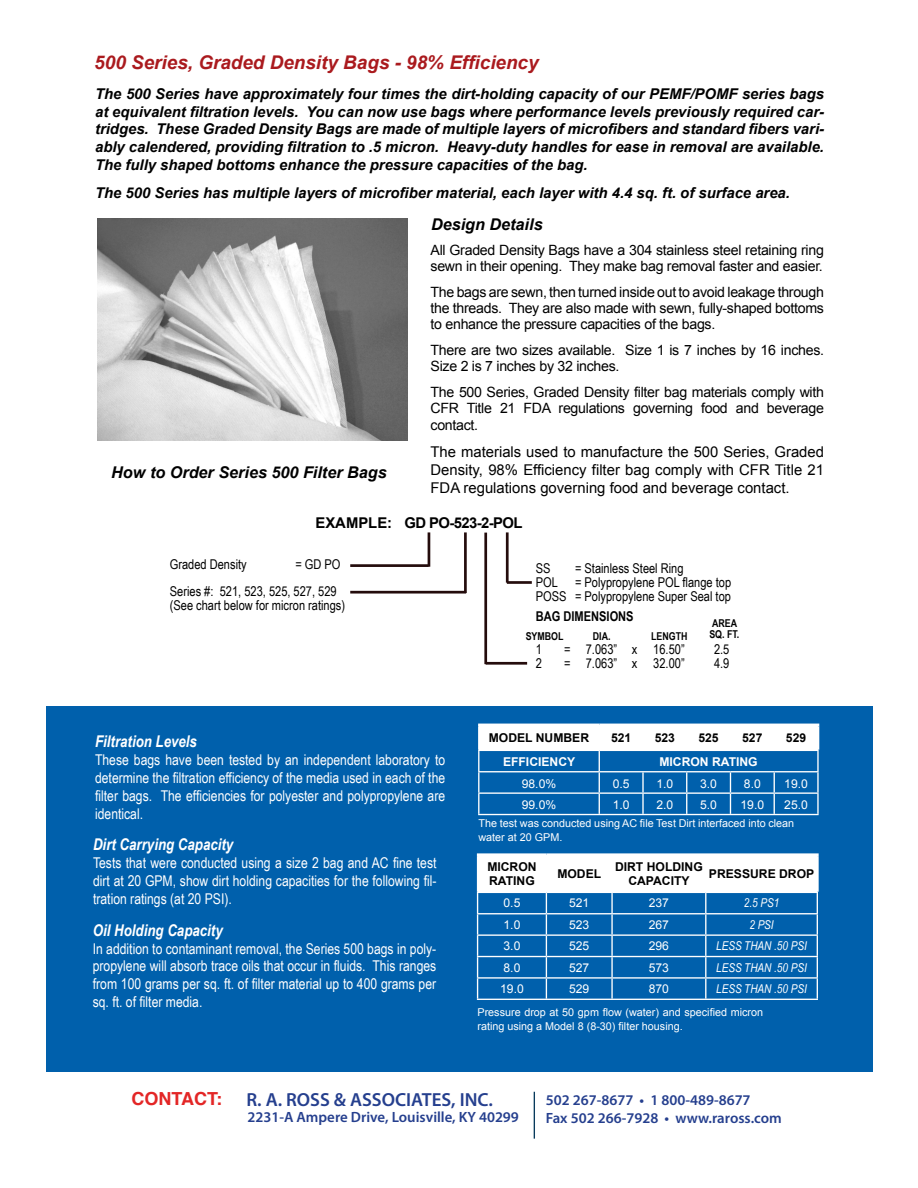
<style>
.page{position:relative;width:918px;height:1188px;background:#fff}
.page>*{position:absolute;margin:0;border:0;box-sizing:border-box;transform-origin:0 0}
.t1{font:italic 700 18.9px "Arial";color:#aa1a1e}
.t2{font:600 18.9px "Myriad Pro";color:#253f8e}
.t3{font:700 18px "Helvetica";color:#e32626}
.t4{font:italic 700 16.2px "Arial Narrow";color:#fff}
.t5{font:italic 700 16.2px "Arial";color:#000}
.t6{font:italic 700 14.85px/17.9px "Arial";color:#000;text-align:justify}
.t7{font:14.85px/17.9px "Arial Narrow";color:#fff;text-align:justify}
.t8{font:14.85px/17.9px "Arial";color:#000;text-align:justify}
.t9{font:600 14.85px "Myriad Pro";color:#253f8e}
.t10{font:700 14.85px "Arial";letter-spacing:-.02em;color:#000}
.t11{font:14.1px/16.2px "Arial";letter-spacing:-.02em;color:#000}
.t12{font:13.5px/26.2px "Arial Narrow";color:#000;text-align:right}
.t13{font:700 13.5px "Arial Narrow";color:#000}
.t14{font:12.15px "Arial";color:#fff}
.t15{font:700 12.15px/14.5px "Arial";color:#000}
.t16{font:italic 12.15px "Arial Narrow";color:#fff}
.t17{font:700 12.15px "Arial";color:#fff}
.t18{font:10.8px/13.5px "Arial";color:#fff}
.t19{font:700 10.8px/10.8px "Arial Narrow";color:#000}
</style>
<div class="page">
<hr style="left:534px;top:1092px;width:1px;height:47px;background:#083a5c">
<div style="left:46px;top:707px;width:827px;height:365px;background:#0060ac"></div>
<hr style="left:478px;top:724px;width:121px;height:2px;background:#fff">
<hr style="left:643px;top:724px;width:176px;height:2px;background:#fff">
<hr style="left:599px;top:724px;width:44px;height:2px;background:#fff">
<hr style="left:817px;top:726px;width:2px;height:24px;background:#fff">
<hr style="left:643px;top:750px;width:176px;height:1px;background:#fff">
<hr style="left:817px;top:751px;width:2px;height:20px;background:#fff">
<hr style="left:774px;top:771px;width:45px;height:1px;background:#fff">
<hr style="left:817px;top:772px;width:2px;height:20px;background:#fff">
<hr style="left:774px;top:792px;width:45px;height:2px;background:#fff">
<svg style="left:478px;top:725px;width:340px;height:89px"></svg>
<hr style="left:817px;top:794px;width:2px;height:20px;background:#fff">
<hr style="left:478px;top:814px;width:341px;height:1px;background:#fff">
<hr style="left:546px;top:853px;width:273px;height:3px;background:#fff">
<hr style="left:477px;top:853px;width:69px;height:3px;background:#fff">
<hr style="left:816px;top:856px;width:3px;height:36px;background:#fff">
<svg style="left:477px;top:856px;width:341px;height:143px"></svg>
<hr style="left:477px;top:999px;width:341px;height:1px;background:#fff">
<img style="left:97px;top:218px;width:311px;height:222px">
<hr style="left:506px;top:532px;width:3px;height:51px;background:#240c0c">
<hr style="left:507px;top:581px;width:25px;height:3px;background:#240c0c">
<hr style="left:484px;top:533px;width:3px;height:131px;background:#240c0c">
<hr style="left:486px;top:662px;width:41px;height:3px;background:#240c0c">
<hr style="left:428px;top:532px;width:2px;height:35px;background:#240c0c">
<hr style="left:350px;top:564px;width:79px;height:3px;background:#240c0c">
<hr style="left:464px;top:532px;width:3px;height:61px;background:#240c0c">
<hr style="left:350px;top:591px;width:116px;height:3px;background:#240c0c">
<p class="t1" style="left:94px;top:50px;width:446px">500 Series, Graded Density Bags - 98% Efficiency</p>
<p class="t6" style="left:95px;top:85px;width:731px">The 500 Series have approximately four times the dirt-holding capacity of our PEMF/POMF series bags at equivalent filtration levels. You can now use bags where performance levels previously required car&shy;tridges. These Graded Density Bags are made of multiple layers of microfibers and standard fibers vari&shy;ably calendered, providing filtration to .5 micron. Heavy-duty handles for ease in removal are available.<br>The fully shaped bottoms enhance the pressure capacities of the bag.</p>
<p class="t6" style="left:95px;top:184px;width:696px">The 500 Series has multiple layers of microfiber material, each layer with 4.4 sq. ft. of surface area.</p>
<p class="t5" style="left:111px;top:462px;width:277px">How to Order Series 500 Filter Bags</p>
<p class="t5" style="left:431px;top:214px;width:113px">Design Details</p>
<p class="t11" style="left:431px;top:242px;width:395px">All Graded Density Bags have a 304 stainless steel retaining ring sewn in their opening. They make bag removal faster and easier.</p>
<p class="t11" style="left:431px;top:284px;width:395px;text-align:justify">The bags are sewn, then turned inside out to avoid leakage through the threads. They are also made with sewn, fully-shaped bottoms to enhance the pressure capacities of the bags.</p>
<p class="t11" style="left:431px;top:342px;width:395px">There are two sizes available. Size 1 is 7 inches by 16 inches.<br>Size 2 is 7 inches by 32 inches.</p>
<p class="t11" style="left:431px;top:384px;width:395px;text-align:justify">The 500 Series, Graded Density filter bag materials comply with CFR Title 21 FDA regulations governing food and beverage contact.</p>
<p class="t8" style="left:431px;top:443px;width:395px">The materials used to manufacture the 500 Series, Graded Density, 98% Efficiency filter bag comply with CFR Title 21<br>FDA regulations governing food and beverage contact.</p>
<p class="t10" style="left:315px;top:513px;width:209px">EXAMPLE: GD PO-523-2-POL</p>
<p class="t12" style="left:170px;top:551px;width:172px">= GD PO<br>Series #: 521, 523, 525, 527, 529</p>
<p class="t12" style="left:170px;top:591px;width:177px">(See chart below for micron ratings)</p>
<p class="t12" style="left:170px;top:551px;width:78px">Graded Density</p>
<p class="t4" style="left:95px;top:729px;width:103px">Filtration Levels</p>
<p class="t7" style="left:95px;top:750px;width:352px">These bags have been tested by an independent laboratory to determine the filtration efficiency of the media used in each of the filter bags. The efficiencies for polyester and polypropylene are identical.</p>
<p class="t4" style="left:93px;top:832px;width:142px">Dirt Carrying Capacity</p>
<p class="t7" style="left:93px;top:853px;width:345px">Tests that were conducted using a size 2 bag and AC fine test dirt at 20 GPM, show dirt holding capacities for the following fil&shy;tration ratings (at 20 PSI).</p>
<p class="t4" style="left:93px;top:918px;width:131px">Oil Holding Capacity</p>
<p class="t7" style="left:93px;top:939px;width:345px">In addition to contaminant removal, the Series 500 bags in poly&shy;propylene will absorb trace oils that occur in fluids. This ranges from 100 grams per sq. ft. of filter material up to 400 grams per sq. ft. of filter media.</p>
<p class="t12" style="left:536px;top:554px;width:16px">SS</p>
<p class="t12" style="left:575px;top:554px;width:110px">= Stainless Steel Ring</p>
<p class="t12" style="left:536px;top:569px;width:24px">POL</p>
<p class="t12" style="left:536px;top:575px;width:197px;line-height:14.2px">= Polypropylene POL flange top<br>POSS = Polypropylene Super Seal top</p>
<p class="t13" style="left:536px;top:606px;width:99px">BAG DIMENSIONS</p>
<p class="t12" style="left:536px;top:635px;width:8px">1</p>
<p class="t12" style="left:564px;top:635px;width:122px">= 7.063” x 16.50”</p>
<p class="t12" style="left:714px;top:635px;width:17px">2.5</p>
<p class="t12" style="left:536px;top:650px;width:8px">2</p>
<p class="t12" style="left:564px;top:650px;width:122px">= 7.063” x 32.00”</p>
<p class="t12" style="left:714px;top:650px;width:17px">4.9</p>
<p class="t19" style="left:709px;top:618px;width:32px">AREA<br>SQ. FT.</p>
<p class="t19" style="left:526px;top:630px;width:39px">SYMBOL</p>
<p class="t19" style="left:593px;top:630px;width:19px">DIA.</p>
<p class="t19" style="left:651px;top:630px;width:38px">LENGTH</p>
<p class="t15" style="left:489px;top:731px;width:102px">MODEL NUMBER</p>
<p class="t15" style="left:611px;top:731px;width:22px">521</p>
<p class="t15" style="left:655px;top:731px;width:22px">523</p>
<p class="t15" style="left:698px;top:731px;width:22px">525</p>
<p class="t15" style="left:742px;top:731px;width:22px">527</p>
<p class="t15" style="left:786px;top:731px;width:22px">529</p>
<p class="t17" style="left:503px;top:754px;width:74px">EFFICIENCY</p>
<p class="t17" style="left:659px;top:754px;width:100px">MICRON RATING</p>
<p class="t14" style="left:522px;top:776px;width:36px">98.0%</p>
<p class="t14" style="left:613px;top:776px;width:18px">0.5</p>
<p class="t14" style="left:656px;top:776px;width:18px">1.0</p>
<p class="t14" style="left:700px;top:776px;width:18px">3.0</p>
<p class="t14" style="left:744px;top:776px;width:18px">8.0</p>
<p class="t14" style="left:784px;top:776px;width:25px">19.0</p>
<p class="t14" style="left:522px;top:797px;width:36px">99.0%</p>
<p class="t14" style="left:613px;top:797px;width:18px">1.0</p>
<p class="t14" style="left:656px;top:797px;width:18px">2.0</p>
<p class="t14" style="left:700px;top:797px;width:18px">5.0</p>
<p class="t14" style="left:741px;top:797px;width:25px">19.0</p>
<p class="t14" style="left:784px;top:797px;width:25px">25.0</p>
<p class="t18" style="left:478px;top:817px;width:317px">The test was conducted using AC file Test Dirt interfaced into clean water at 20 GPM.</p>
<p class="t15" style="left:487px;top:860px;width:51px">MICRON<br>RATING</p>
<p class="t15" style="left:557px;top:867px;width:45px">MODEL</p>
<p class="t15" style="left:615px;top:860px;width:89px;text-align:center">DIRT HOLDING<br>CAPACITY</p>
<p class="t15" style="left:709px;top:867px;width:107px">PRESSURE DROP</p>
<p class="t14" style="left:504px;top:895px;width:18px">0.5</p>
<p class="t14" style="left:569px;top:895px;width:22px">521</p>
<p class="t14" style="left:649px;top:895px;width:22px">237</p>
<p class="t16" style="left:744px;top:895px;width:37px">2.5 PS1</p>
<p class="t14" style="left:504px;top:917px;width:18px">1.0</p>
<p class="t14" style="left:569px;top:917px;width:22px">523</p>
<p class="t14" style="left:649px;top:917px;width:22px">267</p>
<p class="t16" style="left:749px;top:916px;width:26px">2 PSI</p>
<p class="t14" style="left:504px;top:938px;width:18px">3.0</p>
<p class="t14" style="left:569px;top:938px;width:22px">525</p>
<p class="t14" style="left:649px;top:938px;width:22px">296</p>
<p class="t16" style="left:716px;top:938px;width:92px">LESS THAN .50 PSI</p>
<p class="t14" style="left:504px;top:959px;width:18px">8.0</p>
<p class="t14" style="left:569px;top:959px;width:22px">527</p>
<p class="t14" style="left:649px;top:959px;width:22px">573</p>
<p class="t16" style="left:716px;top:959px;width:92px">LESS THAN .50 PSI</p>
<p class="t14" style="left:500px;top:981px;width:25px">19.0</p>
<p class="t14" style="left:569px;top:981px;width:22px">529</p>
<p class="t14" style="left:649px;top:981px;width:22px">870</p>
<p class="t16" style="left:716px;top:980px;width:92px">LESS THAN .50 PSI</p>
<p class="t18" style="left:477px;top:1006px;width:287px">Pressure drop at 50 gpm flow (water) and specified micron rating using a Model 8 (8-30) filter housing.</p>
<p class="t3" style="left:131px;top:1084px;width:92px">CONTACT:</p>
<p class="t2" style="left:247px;top:1088px;width:248px">R. A. ROSS &amp; ASSOCIATES, INC.</p>
<p class="t9" style="left:247px;top:1108px;width:273px">2231-A Ampere Drive, Louisville, KY 40299</p>
<p class="t9" style="left:546px;top:1090px;width:206px">502 267-8677 • 1 800-489-8677</p>
<p class="t9" style="left:546px;top:1108px;width:237px">Fax 502 266-7928 • www.raross.com</p>
</div>
